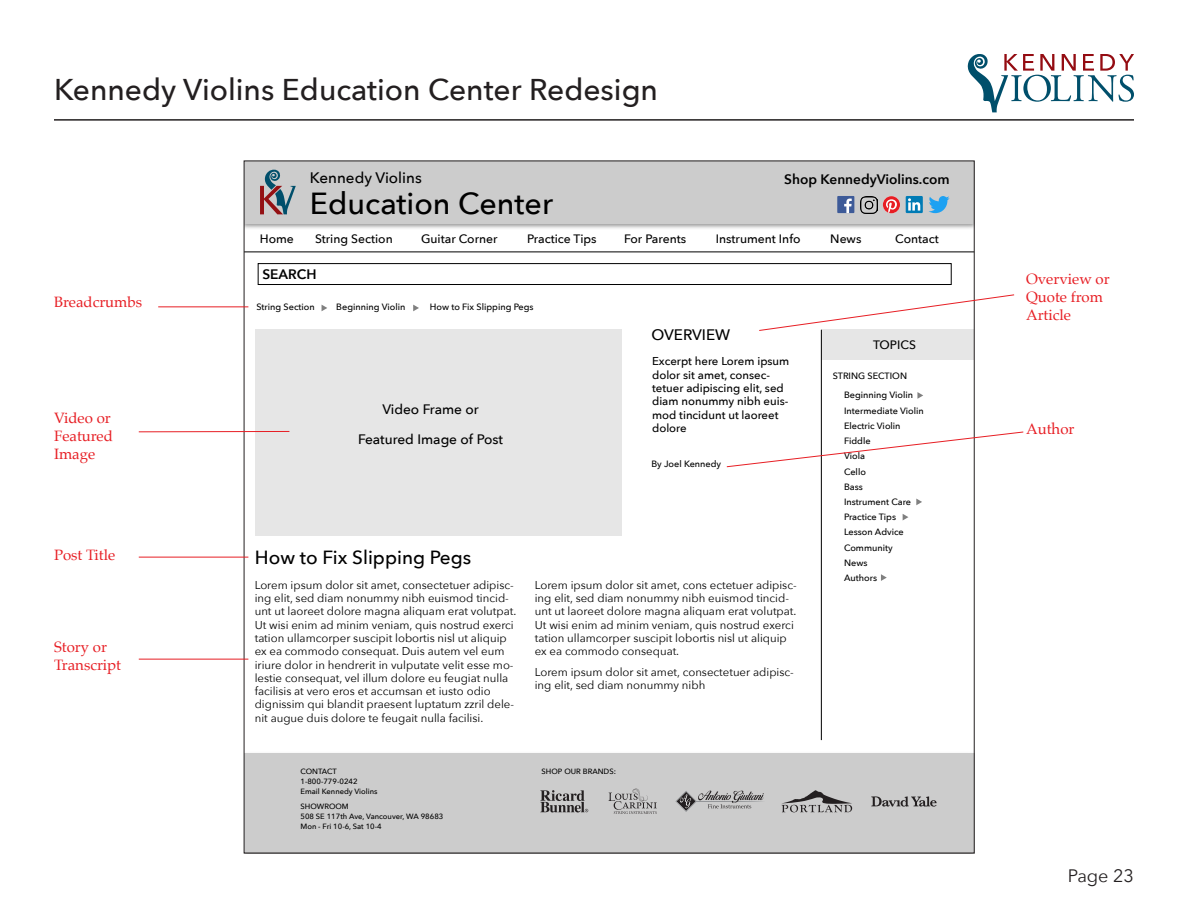
<style>
.page{position:relative;width:1188px;height:918px;background:#fff}
.page>*{position:absolute;margin:0;border:0;box-sizing:border-box;transform-origin:0 0}
.t1{font:500 30.45px "Avenir Next";color:#000}
.t2{font:500 30px "Avenir Next";color:#231f20}
.t3{font:500 19.05px "Avenir Next";color:#000}
.t4{font:18px "Avenir Next";color:#231f20}
.t5{font:500 15.15px "Avenir Next";color:#000}
.Body{font:15px/18px "Palatino";color:#e71e24}
.t6{font:500 13.65px "Avenir Next";color:#000}
.t7{font:600 13.65px "Avenir Next";color:#000}
.t8{font:500 12.15px "Avenir Next";color:#000}
.t9{font:11.4px/13.4px "Avenir Next";color:#000}
.t10{font:500 11.4px/13.4px "Avenir Next";color:#000}
.t11{font:500 9.15px/15.1px "Avenir Next";color:#000}
.t12{font:500 7.65px/9.9px "Avenir Next";color:#000}
</style>
<div class="page">
<hr style="left:54px;top:119px;width:1080px;height:2px;background:#231f20">
<svg style="left:968px;top:54px;width:166px;height:58px"></svg>
<svg style="left:322px;top:305px;width:5px;height:6px"></svg>
<svg style="left:413px;top:305px;width:6px;height:6px"></svg>
<svg style="left:917px;top:392px;width:6px;height:7px"></svg>
<svg style="left:916px;top:499px;width:6px;height:6px"></svg>
<svg style="left:881px;top:574px;width:6px;height:7px"></svg>
<svg style="left:903px;top:514px;width:5px;height:6px"></svg>
<div style="left:244px;top:161px;width:730px;height:62px;background:#ccc"></div>
<div style="left:244px;top:753px;width:730px;height:100px;background:#ccc"></div>
<img style="left:860px;top:196px;width:17px;height:17px">
<svg style="left:883px;top:196px;width:17px;height:17px"></svg>
<div style="left:906px;top:196px;width:17px;height:17px;background:#007bb5"></div>
<svg style="left:908px;top:198px;width:12px;height:13px"></svg>
<div style="left:255px;top:329px;width:367px;height:207px;background:#e6e6e6"></div>
<svg style="left:675px;top:791px;width:89px;height:21px"></svg>
<svg style="left:260px;top:170px;width:36px;height:44px"></svg>
<hr style="left:244px;top:252px;width:730px;height:1px;background:#000">
<div style="left:837px;top:196px;width:17px;height:17px;background:#3d5a98"></div>
<svg style="left:844px;top:199px;width:8px;height:14px"></svg>
<svg style="left:929px;top:196px;width:21px;height:17px"></svg>
<div style="left:258px;top:263px;width:693px;height:22px;border:1px solid #000"></div>
<svg style="left:540px;top:790px;width:48px;height:22px"></svg>
<svg style="left:608px;top:789px;width:49px;height:25px"></svg>
<svg style="left:781px;top:790px;width:71px;height:22px"></svg>
<svg style="left:871px;top:796px;width:66px;height:11px"></svg>
<div style="left:821px;top:330px;width:153px;height:30px;background:#e6e6e6"></div>
<hr style="left:821px;top:330px;width:1px;height:410px;background:#000">
<hr style="left:158px;top:306px;width:90px;height:1px;background:#e71e24">
<svg style="left:759px;top:294px;width:256px;height:37px"></svg>
<svg style="left:726px;top:431px;width:298px;height:37px"></svg>
<hr style="left:139px;top:557px;width:109px;height:1px;background:#e71e24">
<hr style="left:139px;top:659px;width:109px;height:1px;background:#e71e24">
<hr style="left:139px;top:431px;width:150px;height:1px;background:#e71e24">
<h2 class="t2" style="left:54px;top:64px;width:606px">Kennedy Violins Education Center Redesign</h2>
<p class="t5" style="left:310px;top:165px;width:113px">Kennedy Violins</p>
<p class="t1" style="left:310px;top:177px;width:245px">Education Center</p>
<p class="t7" style="left:784px;top:168px;width:167px">Shop KennedyViolins.com</p>
<p class="Body" style="left:54px;top:293px;width:90px">Breadcrumbs</p>
<p class="Body" style="left:54px;top:409px;width:60px">Video or<br>Featured<br>Image</p>
<p class="Body" style="left:54px;top:546px;width:63px">Post Title</p>
<p class="Body" style="left:54px;top:638px;width:69px">Story or<br>Transcript</p>
<p class="t8" style="left:260px;top:228px;width:36px">Home</p>
<p class="t8" style="left:315px;top:228px;width:79px">String Section</p>
<p class="t7" style="left:262px;top:263px;width:56px">SEARCH</p>
<p class="t8" style="left:421px;top:228px;width:78px">Guitar Corner</p>
<p class="t8" style="left:527px;top:228px;width:71px">Practice Tips</p>
<p class="t8" style="left:624px;top:228px;width:64px">For Parents</p>
<p class="t8" style="left:716px;top:228px;width:86px">Instrument Info</p>
<p class="t8" style="left:830px;top:228px;width:33px">News</p>
<p class="t8" style="left:895px;top:228px;width:45px">Contact</p>
<p class="t11" style="left:256px;top:299px;width:60px">String Section</p>
<p class="t11" style="left:336px;top:299px;width:71px">Beginning Violin</p>
<p class="t11" style="left:430px;top:299px;width:105px">How to Fix Slipping Pegs</p>
<p class="t6" style="left:382px;top:397px;width:98px">Video Frame or</p>
<p class="t6" style="left:358px;top:428px;width:147px">Featured Image of Post</p>
<p class="t3" style="left:255px;top:541px;width:218px">How to Fix Slipping Pegs</p>
<p class="t5" style="left:651px;top:322px;width:80px">OVERVIEW</p>
<p class="t10" style="left:652px;top:354px;width:139px">Excerpt here Lorem ipsum dolor sit amet, consec&shy;tetuer adipiscing elit, sed diam nonummy nibh euis&shy;mod tincidunt ut laoreet dolore</p>
<p class="t11" style="left:651px;top:456px;width:71px">By Joel Kennedy</p>
<p class="t9" style="left:255px;top:577px;width:263px">Lorem ipsum dolor sit amet, consectetuer adipisc&shy;ing elit, sed diam nonummy nibh euismod tincid&shy;unt ut laoreet dolore magna aliquam erat volutpat.<br>Ut wisi enim ad minim veniam, quis nostrud exerci tation ullamcorper suscipit lobortis nisl ut aliquip ex ea commodo consequat. Duis autem vel eum iriure dolor in hendrerit in vulputate velit esse mo&shy;lestie consequat, vel illum dolore eu feugiat nulla facilisis at vero eros et accumsan et iusto odio dignissim qui blandit praesent luptatum zzril dele&shy;nit augue duis dolore te feugait nulla facilisi.</p>
<p class="t9" style="left:535px;top:578px;width:263px">Lorem ipsum dolor sit amet, cons ectetuer adipisc&shy;ing elit, sed diam nonummy nibh euismod tincid&shy;unt ut laoreet dolore magna aliquam erat volutpat.<br>Ut wisi enim ad minim veniam, quis nostrud exerci tation ullamcorper suscipit lobortis nisl ut aliquip ex ea commodo consequat.</p>
<p class="t9" style="left:535px;top:665px;width:261px">Lorem ipsum dolor sit amet, consectetuer adipisc&shy;ing elit, sed diam nonummy nibh</p>
<p class="t12" style="left:300px;top:766px;width:79px">CONTACT<br>1-800-779-0242<br>Email Kennedy Violins</p>
<p class="t12" style="left:300px;top:801px;width:144px">SHOWROOM<br>508 SE 117th Ave, Vancouver, WA 98683<br>Mon - Fri 10-6, Sat 10-4</p>
<p class="t12" style="left:542px;top:766px;width:76px">SHOP OUR BRANDS:</p>
<p class="t8" style="left:873px;top:335px;width:44px">TOPICS</p>
<p class="t11" style="left:833px;top:368px;width:76px">STRING SECTION</p>
<p class="t11" style="left:844px;top:387px;width:81px">Beginning Violin<br>Intermediate Violin<br>Electric Violin<br>Fiddle<br>Viola<br>Cello<br>Bass<br>Instrument Care<br>Practice Tips<br>Lesson Advice<br>Community<br>News<br>Authors</p>
<p class="Body" style="left:1026px;top:269px;width:85px">Overview or<br>Quote from<br>Article</p>
<p class="Body" style="left:1026px;top:420px;width:50px">Author</p>
<h3 class="t4" style="left:1068px;top:861px;width:68px">Page 23</h3>
</div>
